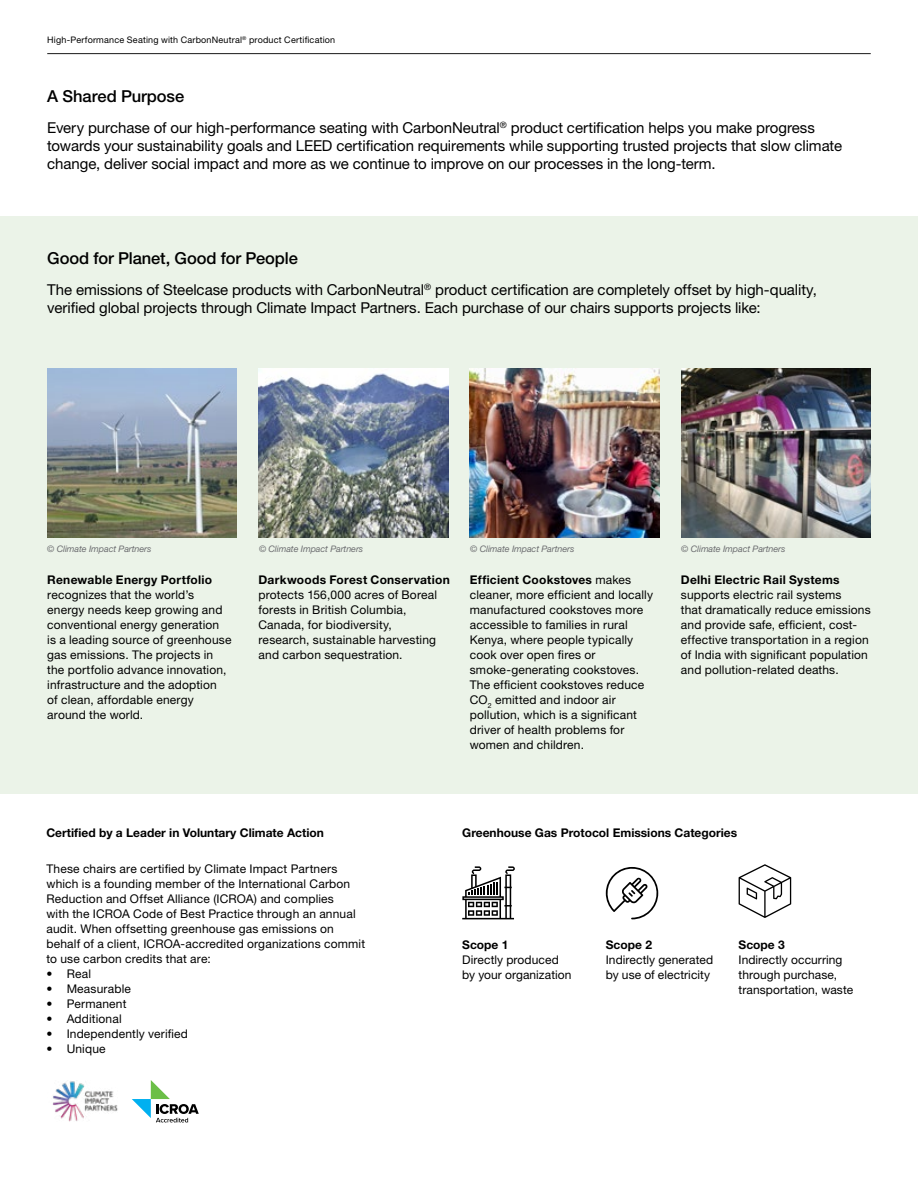
<style>
.page{position:relative;width:918px;height:1188px;background:#fff}
.page>*{position:absolute;margin:0;border:0;box-sizing:border-box;transform-origin:0 0}
.t1{font:500 16.5px "Helvetica Neue LT Pro";letter-spacing:-.005em;color:#000}
.t2{font:15px/18px "Helvetica Neue LT Pro";letter-spacing:-.005em;color:#000}
.t3{font:12px/15px "Helvetica Neue LT Pro";letter-spacing:.015em;color:#000}
.t4{font:700 12px "Helvetica Neue LT Pro";color:#000}
.t5{font:700 12px "Helvetica Neue LT Pro";letter-spacing:.025em;color:#000}
.t6{font:700 12px "Helvetica Neue LT Pro";letter-spacing:.02em;color:#000}
.t7{font:italic 9px "Helvetica Neue LT Pro";letter-spacing:-.01em;color:#6d6e71}
.t8{font:9px "Helvetica Neue LT Pro";letter-spacing:.025em;color:#000}
.s1{font-weight:700}
</style>
<div class="page">
<hr style="left:47px;top:53px;width:824px;height:1px;background:#191919">
<div style="left:0;top:216px;width:918px;height:577px;background:#ebf3e8"></div>
<img style="left:52px;top:1081px;width:66px;height:40px">
<svg style="left:605px;top:867px;width:54px;height:52px"></svg>
<svg style="left:462px;top:866px;width:53px;height:53px"></svg>
<svg style="left:739px;top:864px;width:52px;height:54px"></svg>
<img style="left:681px;top:369px;width:190px;height:169px">
<img style="left:470px;top:369px;width:189px;height:169px">
<img style="left:259px;top:369px;width:189px;height:169px">
<img style="left:47px;top:369px;width:190px;height:169px">
<svg style="left:132px;top:1080px;width:67px;height:42px"></svg>
<p class="t8" style="left:47px;top:34px;width:290px">High-Performance Seating with CarbonNeutral<sup>®</sup> product Certification</p>
<h1 class="t1" style="left:47px;top:86px;width:138px">A Shared Purpose</h1>
<p class="t2" style="left:47px;top:119px;width:796px">Every purchase of our high-performance seating with CarbonNeutral<sup>®</sup> product certification helps you make progress towards your sustainability goals and LEED certification requirements while supporting trusted projects that slow climate change, deliver social impact and more as we continue to improve on our processes in the long-term.</p>
<h1 class="t1" style="left:47px;top:248px;width:252px">Good for Planet, Good for People</h1>
<p class="t2" style="left:47px;top:281px;width:771px">The emissions of Steelcase products with CarbonNeutral<sup>®</sup> product certification are completely offset by high-quality, verified global projects through Climate Impact Partners. Each purchase of our chairs supports projects like:</p>
<p class="t7" style="left:47px;top:544px;width:106px">© Climate Impact Partners</p>
<p class="t7" style="left:259px;top:544px;width:106px">© Climate Impact Partners</p>
<p class="t7" style="left:470px;top:544px;width:106px">© Climate Impact Partners</p>
<p class="t7" style="left:681px;top:544px;width:106px">© Climate Impact Partners</p>
<p class="t5" style="left:47px;top:572px;width:166px">Renewable Energy Portfolio</p>
<p class="t3" style="left:47px;top:587px;width:186px">recognizes that the world’s energy needs keep growing and conventional energy generation<br>is a leading source of greenhouse gas emissions. The projects in the portfolio advance innovation, infrastructure and the adoption<br>of clean, affordable energy around the world.</p>
<p class="t6" style="left:259px;top:572px;width:193px">Darkwoods Forest Conservation</p>
<p class="t3" style="left:259px;top:587px;width:180px">protects 156,000 acres of Boreal forests in British Columbia,<br>Canada, for biodiversity, research, sustainable harvesting and carbon sequestration.</p>
<p class="t3" style="left:470px;top:572px;width:185px"><span class="s1">Efficient Cookstoves</span> makes cleaner, more efficient and locally manufactured cookstoves more accessible to families in rural<br>Kenya, where people typically cook over open fires or smoke-generating cookstoves.<br>The efficient cookstoves reduce<br>CO<sub>2</sub> emitted and indoor air pollution, which is a significant driver of health problems for women and children.</p>
<p class="t5" style="left:681px;top:572px;width:160px">Delhi Electric Rail Systems</p>
<p class="t3" style="left:681px;top:587px;width:191px">supports electric rail systems<br>that dramatically reduce emissions and provide safe, efficient, cost&shy;effective transportation in a region of India with significant population and pollution-related deaths.</p>
<p class="t4" style="left:46px;top:825px;width:279px">Certified by a Leader in Voluntary Climate Action</p>
<p class="t3" style="left:46px;top:861px;width:320px">These chairs are certified by Climate Impact Partners which is a founding member of the International Carbon Reduction and Offset Alliance (ICROA) and complies<br>with the ICROA Code of Best Practice through an annual audit. When offsetting greenhouse gas emissions on behalf of a client, ICROA-accredited organizations commit to use carbon credits that are:</p>
<p class="t3" style="left:46px;top:966px;width:46px">• Real</p>
<p class="t3" style="left:46px;top:981px;width:86px">• Measurable</p>
<p class="t3" style="left:46px;top:996px;width:82px">• Permanent</p>
<p class="t3" style="left:46px;top:1011px;width:77px">• Additional</p>
<p class="t3" style="left:46px;top:1026px;width:143px">• Independently verified</p>
<p class="t3" style="left:46px;top:1041px;width:61px">• Unique</p>
<p class="t4" style="left:462px;top:825px;width:277px">Greenhouse Gas Protocol Emissions Categories</p>
<p class="t4" style="left:462px;top:937px;width:48px">Scope 1</p>
<p class="t3" style="left:462px;top:952px;width:111px">Directly produced by your organization</p>
<p class="t4" style="left:606px;top:937px;width:48px">Scope 2</p>
<p class="t3" style="left:606px;top:952px;width:109px">Indirectly generated by use of electricity</p>
<p class="t4" style="left:739px;top:937px;width:48px">Scope 3</p>
<p class="t3" style="left:739px;top:952px;width:116px">Indirectly occurring through purchase, transportation, waste</p>
</div>
